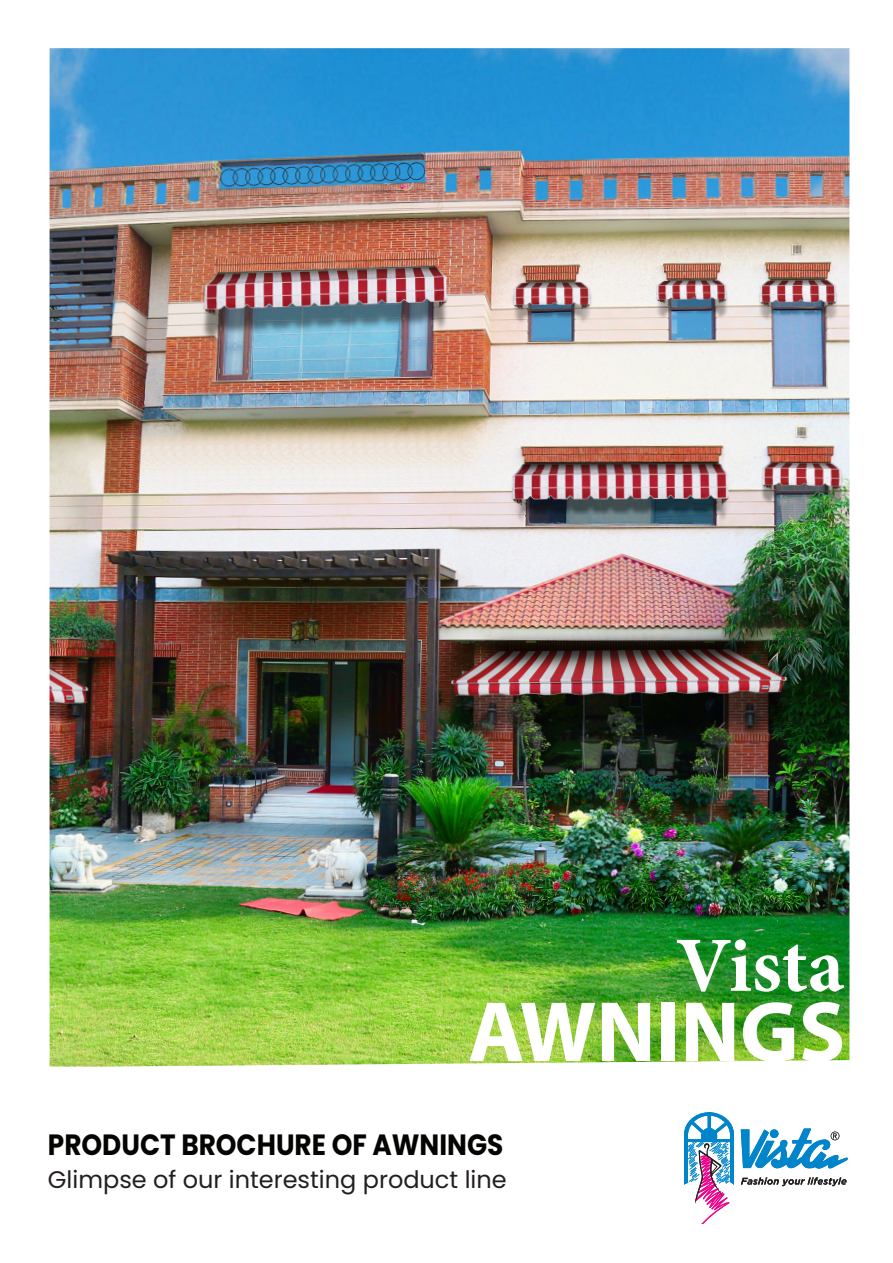
<style>
.page{position:relative;width:893px;height:1263px;background:#fff}
.page>*{position:absolute;margin:0;border:0;box-sizing:border-box;transform-origin:0 0}
.t1{font:700 86.25px "Myriad Pro";color:#fff}
.t2{font:700 78.15px "Minion Pro";color:#fff}
.t3{font:700 29.25px "Poppins";color:#040503;scale:.9 1}
.t4{font:24px "Poppins";color:#231f20}
</style>
<div class="page">
<img style="left:50px;top:48px;width:799px;height:1019px">
<svg style="left:684px;top:1112px;width:50px;height:112px"></svg>
<svg style="left:741px;top:1128px;width:107px;height:58px"></svg>
<p class="t2" style="left:676px;top:911px;width:170px">Vista</p>
<p class="t1" style="left:468px;top:976px;width:379px">AWNINGS</p>
<p class="t3" style="left:48px;top:1128px;width:507px">PRODUCT BROCHURE OF AWNINGS</p>
<p class="t4" style="left:48px;top:1165px;width:460px">Glimpse of our interesting product line</p>
</div>
